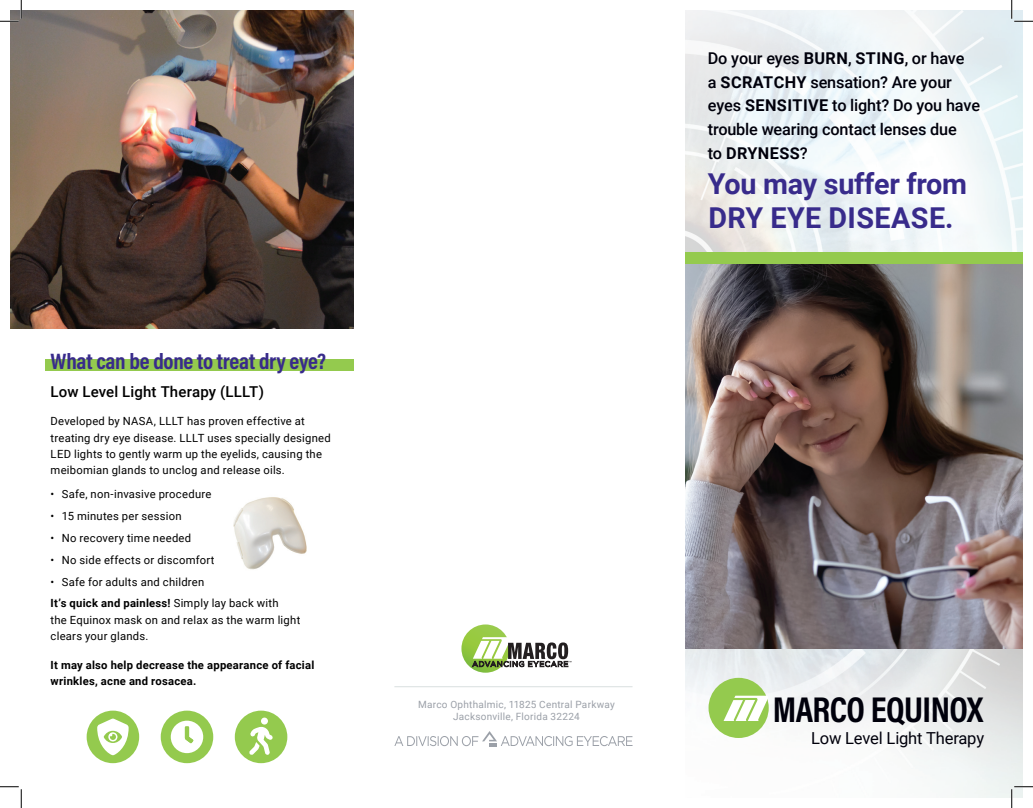
<style>
.page{position:relative;width:1033px;height:808px;background:#fff}
.page>*{position:absolute;margin:0;border:0;box-sizing:border-box;transform-origin:0 0}
.t1{font:700 36.12px "Acumin Pro Cond";letter-spacing:-.015em;color:#00000b}
.t2{font:700 28.75px/34.5px "Roboto";letter-spacing:-.01em;color:#382b8b}
.t3{font:700 22.5px "Acumin Pro Cond";letter-spacing:-.015em;color:#382b8b}
.t4{font:16.5px "Roboto";letter-spacing:-.01em;color:#00000b}
.t5{font:500 16.25px/23.8px "Roboto";letter-spacing:-.01em;color:#00000b}
.t6{font:500 15px "Roboto";letter-spacing:.01em;color:#000}
.t7{font:11.25px/16.2px "Roboto";letter-spacing:.02em;color:#000}
.t8{font:700 11.25px/16.2px "Roboto";letter-spacing:.02em;color:#000}
.t9{font:10px/12.5px "Roboto";letter-spacing:.025em;color:#9ba0a8;text-align:center}
.s1{font-weight:700}
</style>
<div class="page">
<img style="left:685px;top:10px;width:337px;height:788px">
<img style="left:685px;top:649px;width:337px;height:148px">
<div style="left:45px;top:359px;width:308px;height:12px;background:#94ca4e"></div>
<div style="left:708px;top:677px;width:60px;height:61px;background:#94ca4e;border-radius:50%"></div>
<svg style="left:723px;top:695px;width:45px;height:26px"></svg>
<img style="left:685px;top:264px;width:337px;height:385px">
<div style="left:685px;top:253px;width:337px;height:11px;background:#94ca4e"></div>
<svg style="left:461px;top:624px;width:48px;height:48px"></svg>
<svg style="left:472px;top:637px;width:99px;height:30px"></svg>
<svg style="left:394px;top:731px;width:238px;height:16px"></svg>
<hr style="left:394px;top:686px;width:238px;height:1px;background:#d9dfdf">
<img style="left:10px;top:10px;width:343px;height:318px">
<div style="left:87px;top:710px;width:52px;height:53px;background:#94ca4e;border-radius:50%"></div>
<div style="left:161px;top:710px;width:52px;height:53px;background:#94ca4e;border-radius:50%"></div>
<div style="left:235px;top:710px;width:52px;height:53px;background:#94ca4e;border-radius:50%"></div>
<svg style="left:97px;top:718px;width:32px;height:37px"></svg>
<svg style="left:171px;top:720px;width:32px;height:33px"></svg>
<svg style="left:249px;top:717px;width:24px;height:38px"></svg>
<img style="left:233px;top:497px;width:74px;height:73px">
<svg style="left:0;top:0;width:22px;height:22px"></svg>
<svg style="left:0;top:786px;width:22px;height:22px"></svg>
<svg style="left:1010px;top:0;width:22px;height:22px"></svg>
<svg style="left:1010px;top:785px;width:22px;height:23px"></svg>
<h3 class="t3" style="left:51px;top:346px;width:277px">What can be done to treat dry eye?</h3>
<h3 class="t6" style="left:51px;top:381px;width:215px">Low Level Light Therapy (LLLT)</h3>
<p class="t7" style="left:51px;top:413px;width:282px">Developed by NASA, LLLT has proven effective at treating dry eye disease. LLLT uses specially designed LED lights to gently warm up the eyelids, causing the meibomian glands to unclog and release oils.</p>
<p class="t7" style="left:51px;top:485px;width:162px">• Safe, non-invasive procedure</p>
<p class="t7" style="left:51px;top:507px;width:132px">• 15 minutes per session</p>
<p class="t7" style="left:51px;top:529px;width:142px">• No recovery time needed</p>
<p class="t7" style="left:51px;top:551px;width:165px">• No side effects or discomfort</p>
<p class="t7" style="left:51px;top:570px;width:229px;line-height:21.9px">• Safe for adults and children<br><span class="s1">It’s quick and painless!</span> Simply lay back with</p>
<p class="t7" style="left:51px;top:611px;width:251px">the Equinox mask on and relax as the warm light clears your glands.</p>
<p class="t8" style="left:51px;top:656px;width:265px">It may also help decrease the appearance of facial wrinkles, acne and rosacea.</p>
<p class="t9" style="left:418px;top:697px;width:198px">Marco Ophthalmic, 11825 Central Parkway<br>Jacksonville, Florida 32224</p>
<h3 class="t5" style="left:708px;top:46px;width:274px">Do your eyes <span class="s1">BURN</span>, <span class="s1">STING</span>, or have<br>a <span class="s1">SCRATCHY</span> sensation? Are your eyes <span class="s1">SENSITIVE</span> to light? Do you have trouble wearing contact lenses due<br>to <span class="s1">DRYNESS</span>?</h3>
<h2 class="t2" style="left:708px;top:165px;width:261px">You may suffer from<br>DRY EYE DISEASE.</h2>
<h1 class="t1" style="left:772px;top:685px;width:212px">MARCO EQUINOX</h1>
<h3 class="t4" style="left:811px;top:726px;width:175px">Low Level Light Therapy</h3>
</div>
